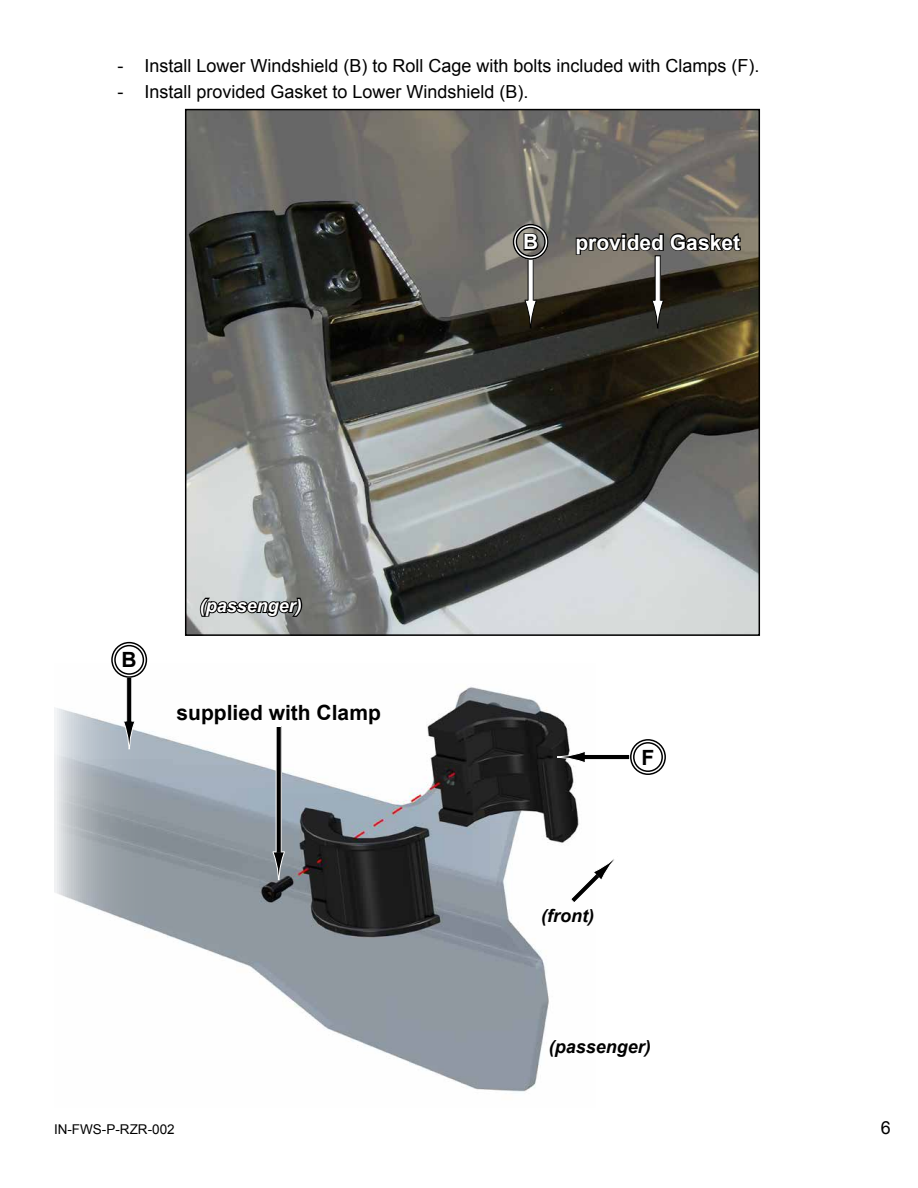
<style>
.page{position:relative;width:918px;height:1188px;background:#fff}
.page>*{position:absolute;margin:0;border:0;box-sizing:border-box;transform-origin:0 0}
.t1{font:700 21px "Arial";color:#000}
.t2{font:700 21px "Arial";color:#fff}
.t3{font:18px "Arial";color:#000}
.t4{font:italic 700 18px "Arial";color:#000}
.t5{font:italic 700 18px "Arial";color:#fff}
.t6{font:13.5px "Arial";color:#000}
</style>
<div class="page">
<img style="left:188px;top:112px;width:569px;height:521px">
<div style="left:185px;top:109px;width:575px;height:527px;border:2px solid #000"></div>
<div style="left:528px;top:256px;width:5px;height:45px;background:#fff"></div>
<svg style="left:524px;top:299px;width:13px;height:30px"></svg>
<svg style="left:522px;top:232px;width:18px;height:20px"></svg>
<div style="left:513px;top:224px;width:36px;height:36px;border:4px solid #fff;border-radius:50%"></div>
<div style="left:513px;top:224px;width:36px;height:36px;border:1px solid #000;border-radius:50%"></div>
<div style="left:516px;top:227px;width:30px;height:30px;border:1px solid #000;border-radius:50%"></div>
<svg style="left:198px;top:597px;width:106px;height:22px;background:#606263"></svg>
<svg style="left:575px;top:219px;width:167px;height:37px;background:#54514b"></svg>
<div style="left:655px;top:256px;width:5px;height:45px;background:#fff"></div>
<div style="left:655px;top:255px;width:6px;height:46px;border:1px solid #000"></div>
<svg style="left:651px;top:299px;width:13px;height:30px"></svg>
<img style="left:54px;top:663px;width:525px;height:429px">
<svg style="left:547px;top:1038px;width:32px;height:22px"></svg>
<div style="left:127px;top:677px;width:5px;height:44px;background:#000"></div>
<div style="left:126px;top:676px;width:6px;height:46px;border:1px solid #fff"></div>
<svg style="left:123px;top:720px;width:13px;height:30px"></svg>
<svg style="left:121px;top:650px;width:18px;height:20px"></svg>
<div style="left:111px;top:642px;width:36px;height:36px;border:4px solid #fff;border-radius:50%"></div>
<div style="left:111px;top:642px;width:36px;height:36px;border:1px solid #000;border-radius:50%"></div>
<div style="left:114px;top:645px;width:30px;height:30px;border:1px solid #000;border-radius:50%"></div>
<svg style="left:540px;top:854px;width:74px;height:74px"></svg>
<svg style="left:174px;top:690px;width:209px;height:37px"></svg>
<div style="left:276px;top:726px;width:5px;height:126px;background:#000"></div>
<div style="left:276px;top:726px;width:6px;height:127px;border:1px solid #fff"></div>
<svg style="left:272px;top:851px;width:13px;height:29px"></svg>
<div style="left:585px;top:754px;width:45px;height:6px;background:#000"></div>
<div style="left:585px;top:754px;width:45px;height:6px;border:1px solid #fff"></div>
<svg style="left:557px;top:750px;width:29px;height:14px"></svg>
<div style="left:630px;top:739px;width:36px;height:36px;border:4px solid #fff;border-radius:50%"></div>
<div style="left:630px;top:739px;width:36px;height:36px;border:1px solid #000;border-radius:50%"></div>
<div style="left:633px;top:742px;width:30px;height:30px;border:1px solid #000;border-radius:50%"></div>
<p class="t3" style="left:117px;top:54px;width:644px">- Install Lower Windshield (B) to Roll Cage with bolts included with Clamps (F).</p>
<p class="t3" style="left:117px;top:80px;width:413px">- Install provided Gasket to Lower Windshield (B).</p>
<p class="t1" style="left:122px;top:646px;width:17px">B</p>
<p class="t5" style="left:200px;top:594px;width:104px">(passenger)</p>
<p class="t1" style="left:177px;top:699px;width:206px">supplied with Clamp</p>
<p class="t2" style="left:523px;top:228px;width:17px">B</p>
<p class="t2" style="left:575px;top:228px;width:166px">provided Gasket</p>
<p class="t1" style="left:642px;top:743px;width:14px">F</p>
<p class="t4" style="left:541px;top:904px;width:54px">(front)</p>
<p class="t4" style="left:549px;top:1035px;width:104px">(passenger)</p>
<p class="t6" style="left:54px;top:1120px;width:122px">IN-FWS-P-RZR-002</p>
<p class="t3" style="left:881px;top:1116px;width:12px">6</p>
</div>
